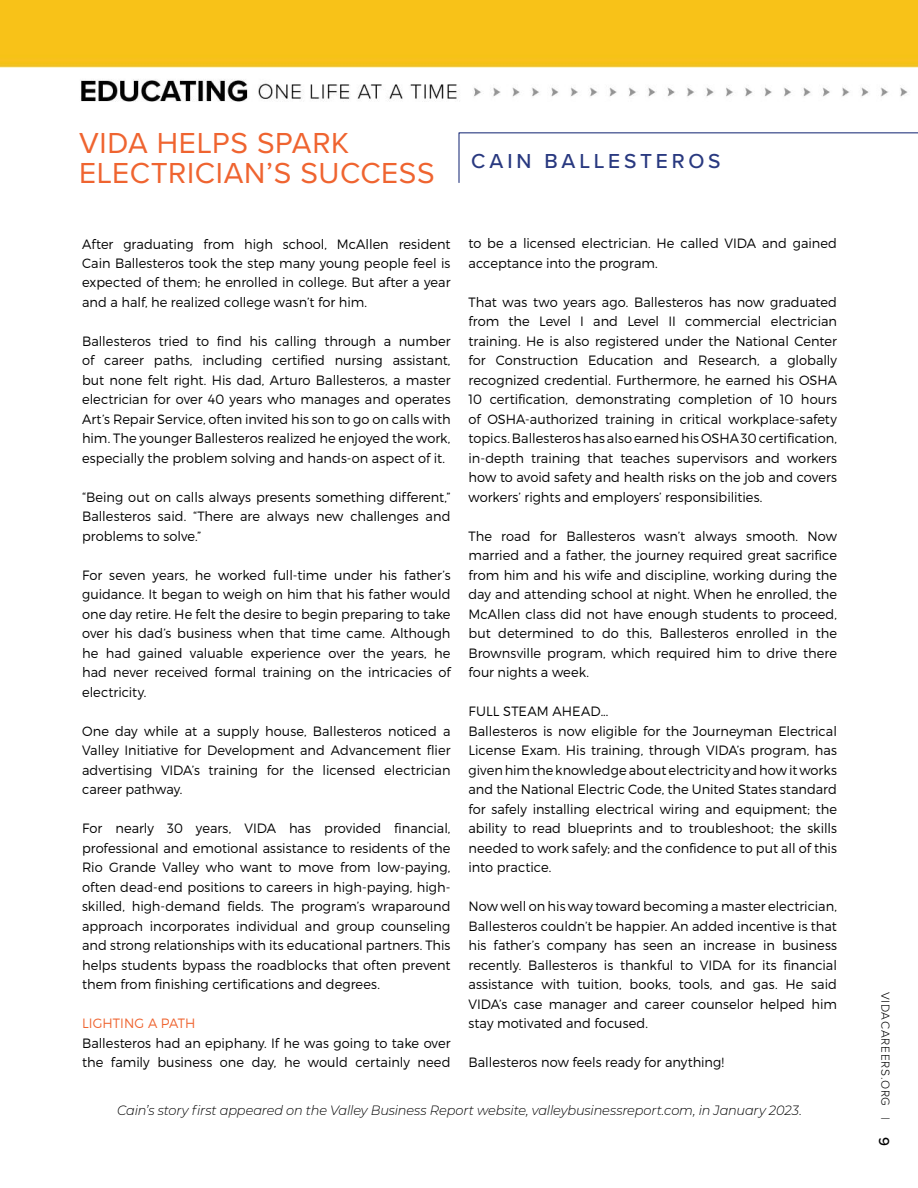
<style>
.page{position:relative;width:918px;height:1188px;background:#fff}
.page>*{position:absolute;margin:0;border:0;box-sizing:border-box;transform-origin:0 0}
.t1{font:30px/30px "Proxima Nova";letter-spacing:.02em;color:#ef6430}
.t2{font:500 21px "Proxima Nova";letter-spacing:.18em;color:#293980}
.t3{font:500 15px "Proxima Nova";color:#000}
.t4{font:300 13.5px/19.5px "Montserrat";color:#000;text-align:justify;scale:.96 1}
.t5{font:italic 300 13.5px "Montserrat";letter-spacing:-.01em;color:#000;scale:.96 1}
.t6{font:300 13.5px "Montserrat";letter-spacing:.005em;color:#ef6430;scale:.96 1}
.t7{font:300 12px "Proxima Nova";letter-spacing:.06em;color:#000}
</style>
<div class="page">
<img style="left:0;top:0;width:918px;height:102px">
<svg style="left:458px;top:132px;width:460px;height:51px"></svg>
<h1 class="t1" style="left:79px;top:127px;width:357px">VIDA HELPS SPARK<br>ELECTRICIAN’S SUCCESS</h1>
<h2 class="t2" style="left:471px;top:145px;width:251px">CAIN BALLESTEROS</h2>
<p class="t4" style="left:469px;top:234px;width:385px">to be a licensed electrician. He called VIDA and gained acceptance into the program.</p>
<p class="t4" style="left:469px;top:292px;width:385px">That was two years ago. Ballesteros has now graduated from the Level I and Level II commercial electrician training. He is also registered under the National Center for Construction Education and Research, a globally recognized credential. Furthermore, he earned his OSHA 10 certification, demonstrating completion of 10 hours of OSHA-authorized training in critical workplace-safety topics. Ballesteros has also earned his OSHA 30 certification, in-depth training that teaches supervisors and workers how to avoid safety and health risks on the job and covers workers’ rights and employers’ responsibilities.</p>
<p class="t4" style="left:469px;top:526px;width:385px">The road for Ballesteros wasn’t always smooth. Now married and a father, the journey required great sacrifice from him and his wife and discipline, working during the day and attending school at night. When he enrolled, the McAllen class did not have enough students to proceed, but determined to do this, Ballesteros enrolled in the Brownsville program, which required him to drive there four nights a week.</p>
<p class="t4" style="left:469px;top:701px;width:385px;text-align:left">FULL STEAM AHEAD...<br>Ballesteros is now eligible for the Journeyman Electrical License Exam. His training, through VIDA’s program, has given him the knowledge about electricity and how it works and the National Electric Code, the United States standard for safely installing electrical wiring and equipment; the ability to read blueprints and to troubleshoot; the skills needed to work safely; and the confidence to put all of this into practice.</p>
<p class="t4" style="left:469px;top:896px;width:385px">Now well on his way toward becoming a master electrician, Ballesteros couldn’t be happier. An added incentive is that his father’s company has seen an increase in business recently. Ballesteros is thankful to VIDA for its financial assistance with tuition, books, tools, and gas. He said VIDA’s case manager and career counselor helped him stay motivated and focused.</p>
<p class="t4" style="left:469px;top:1052px;width:268px">Ballesteros now feels ready for anything!</p>
<p class="t5" style="left:117px;top:1101px;width:715px">Cain’s story first appeared on the Valley Business Report website, valleybusinessreport.com, in January 2023.</p>
<p class="t4" style="left:82px;top:234px;width:385px">After graduating from high school, McAllen resident Cain Ballesteros took the step many young people feel is expected of them; he enrolled in college. But after a year and a half, he realized college wasn’t for him.</p>
<p class="t4" style="left:82px;top:331px;width:385px">Ballesteros tried to find his calling through a number of career paths, including certified nursing assistant, but none felt right. His dad, Arturo Ballesteros, a master electrician for over 40 years who manages and operates Art’s Repair Service, often invited his son to go on calls with him. The younger Ballesteros realized he enjoyed the work, especially the problem solving and hands-on aspect of it.</p>
<p class="t4" style="left:82px;top:487px;width:385px">“Being out on calls always presents something different,” Ballesteros said. “There are always new challenges and problems to solve.”</p>
<p class="t4" style="left:82px;top:565px;width:385px">For seven years, he worked full-time under his father’s guidance. It began to weigh on him that his father would one day retire. He felt the desire to begin preparing to take over his dad’s business when that time came. Although he had gained valuable experience over the years, he had never received formal training on the intricacies of electricity.</p>
<p class="t4" style="left:82px;top:721px;width:385px">One day while at a supply house, Ballesteros noticed a Valley Initiative for Development and Advancement flier advertising VIDA’s training for the licensed electrician career pathway.</p>
<p class="t4" style="left:82px;top:819px;width:385px">For nearly 30 years, VIDA has provided financial, professional and emotional assistance to residents of the Rio Grande Valley who want to move from low-paying, often dead-end positions to careers in high-paying, high&shy;skilled, high-demand fields. The program’s wraparound approach incorporates individual and group counseling and strong relationships with its educational partners. This helps students bypass the roadblocks that often prevent them from finishing certifications and degrees.</p>
<p class="t6" style="left:82px;top:1015px;width:120px">LIGHTING A PATH</p>
<p class="t4" style="left:82px;top:1033px;width:385px">Ballesteros had an epiphany. If he was going to take over the family business one day, he would certainly need</p>
<p class="t7" style="left:894px;top:992px;width:129px;rotate:90deg">VIDACAREERS.ORG |</p>
<p class="t3" style="left:895px;top:1137px;width:10px;rotate:90deg">9</p>
</div>
